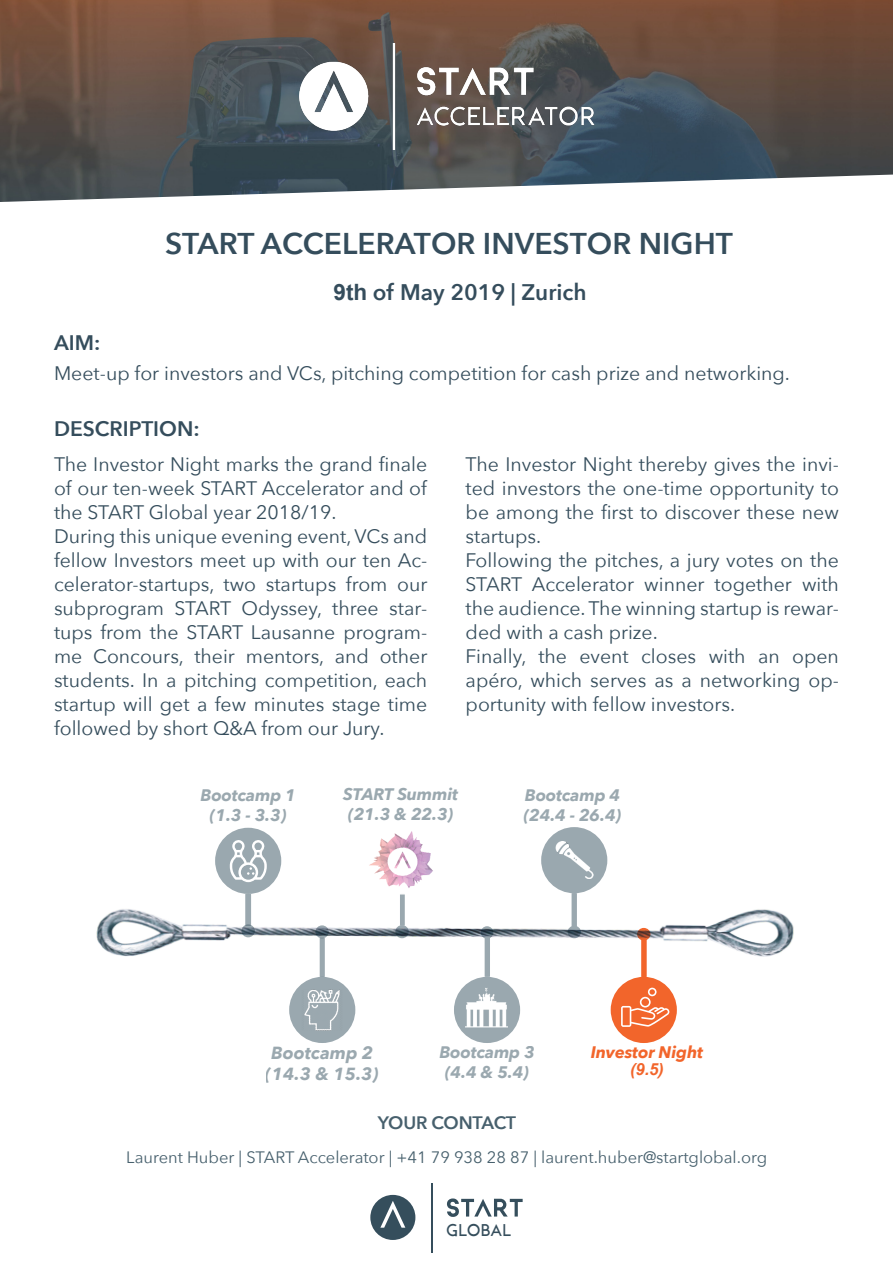
<style>
.page{position:relative;width:893px;height:1263px;background:#fff}
.page>*{position:absolute;margin:0;border:0;box-sizing:border-box;transform-origin:0 0}
.t1{font:600 30px "Avenir Next";color:#354d5c}
.t2{font:600 22.5px "Avenir Next";color:#354d5c}
.t3{font:600 21px "Avenir Next";color:#354d5c}
.t4{font:19.5px/24px "Avenir Next";color:#354d5c;text-align:justify}
.Text__normal{font:600 18px "Avenir Next";letter-spacing:-.015em;color:#47606d}
.t5{font:italic 700 17.55px/21px "Avenir Next";color:#36515f;text-align:center}
.t6{font:italic 700 16.65px/20px "Avenir Next";letter-spacing:-.01em;color:#36515f;text-align:center}
.t7{font:italic 700 16.65px/16.5px "Avenir Next";letter-spacing:-.01em;color:#f2652b;text-align:center}
.Text__normal-2{font:16.5px "Avenir Next";color:#47606d}
.t8{font:300 16.5px "Ziamimi";letter-spacing:.01em;color:#354e5c}
.s1{font-family:"Arial";font-weight:700}
.s2{font-family:"Arial"}
</style>
<div class="page">
<img style="left:0;top:0;width:893px;height:202px">
<img style="left:299px;top:43px;width:298px;height:106px">
<div style="left:454px;top:977px;width:66px;height:66px;background:#9aa8af;border-radius:50%"></div>
<div style="left:320px;top:938px;width:5px;height:39px;background:#9aa8af"></div>
<div style="left:485px;top:937px;width:5px;height:40px;background:#9aa8af"></div>
<div style="left:572px;top:893px;width:5px;height:34px;background:#9aa8af"></div>
<div style="left:400px;top:894px;width:5px;height:32px;background:#9aa8af"></div>
<div style="left:641px;top:939px;width:6px;height:38px;background:#f2652b"></div>
<svg style="left:245px;top:894px;width:6px;height:3px"></svg>
<img style="left:96px;top:897px;width:698px;height:66px">
<img style="left:369px;top:831px;width:64px;height:57px">
<div style="left:215px;top:828px;width:66px;height:66px;background:#9aa8af;border-radius:50%"></div>
<div style="left:289px;top:977px;width:66px;height:66px;background:#9aa8af;border-radius:50%"></div>
<div style="left:541px;top:827px;width:66px;height:66px;background:#9aa8af;border-radius:50%"></div>
<div style="left:611px;top:977px;width:66px;height:66px;background:#f2652b;border-radius:50%"></div>
<img style="left:466px;top:988px;width:42px;height:40px">
<img style="left:556px;top:841px;width:37px;height:38px">
<img style="left:304px;top:989px;width:36px;height:42px">
<svg style="left:230px;top:840px;width:37px;height:42px"></svg>
<svg style="left:621px;top:988px;width:48px;height:39px"></svg>
<svg style="left:447px;top:1198px;width:76px;height:19px"></svg>
<svg style="left:370px;top:1195px;width:45px;height:45px"></svg>
<hr style="left:431px;top:1183px;width:2px;height:69px;background:#354e5c">
<p class="t3" style="left:54px;top:324px;width:48px">AIM:</p>
<p class="t1" style="left:165px;top:218px;width:569px">START ACCELERATOR INVESTOR NIGHT</p>
<p class="t2" style="left:334px;top:273px;width:255px"><span class="s1">9th</span> of May 2019 | Zurich</p>
<p class="t4" style="left:54px;top:360px;width:737px">Meet-up for investors and VCs, pitching competition for cash prize and networking.</p>
<p class="t3" style="left:54px;top:410px;width:147px">DESCRIPTION:</p>
<p class="t4" style="left:54px;top:452px;width:375px">The Investor Night marks the grand finale of our ten-week START Accelerator and of the START Global year 2018/19.</p>
<p class="t4" style="left:54px;top:524px;width:375px">During this unique evening event, VCs and fellow Investors meet up with our ten Ac&shy;celerator-startups, two startups from our subprogram START Odyssey, three star&shy;tups from the START Lausanne program&shy;me Concours, their mentors, and other students. In a pitching competition, each startup will get a few minutes stage time followed by short Q&amp;A from our Jury.</p>
<p class="t4" style="left:466px;top:452px;width:375px">The Investor Night thereby gives the invi&shy;ted investors the one-time opportunity to be among the first to discover these new startups.</p>
<p class="t4" style="left:466px;top:548px;width:375px">Following the pitches, a jury votes on the START Accelerator winner together with the audience. The winning startup is rewar&shy;ded with a cash prize.</p>
<p class="t4" style="left:466px;top:644px;width:375px">Finally, the event closes with an open apéro, which serves as a networking op&shy;portunity with fellow investors.</p>
<p class="t6" style="left:200px;top:785px;width:97px">Bootcamp 1 (1.3 - 3.3)</p>
<p class="t6" style="left:343px;top:784px;width:117px;text-align:left">START Summit (21.3 &amp; 22.3)</p>
<p class="t6" style="left:524px;top:784px;width:99px;text-align:left">Bootcamp 4 (24.4 - 26.4)</p>
<p class="t5" style="left:266px;top:1042px;width:114px">Bootcamp 2 (14.3 &amp; 15.3)</p>
<p class="t6" style="left:439px;top:1042px;width:97px">Bootcamp 3 (4.4 &amp; 5.4)</p>
<p class="t7" style="left:591px;top:1044px;width:114px">Investor Night <span class="s2">(9.5)</span></p>
<p class="Text__normal" style="left:378px;top:1107px;width:140px">YOUR CONTACT</p>
<p class="Text__normal-2" style="left:126px;top:1143px;width:642px">Laurent Huber | START Accelerator | +41 79 938 28 87 | laurent.huber@startglobal.org</p>
<p class="t8" style="left:446px;top:1220px;width:67px">Global</p>
</div>
